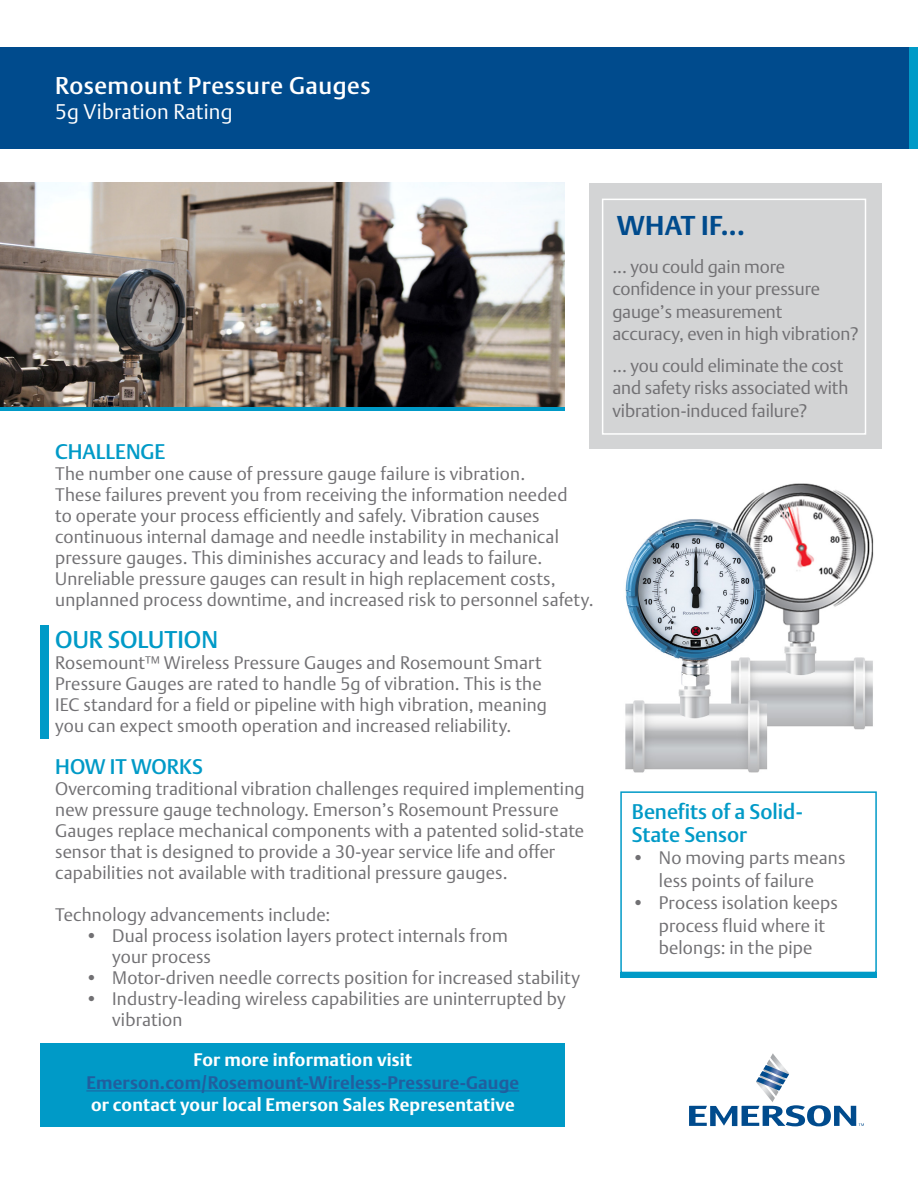
<style>
.page{position:relative;width:918px;height:1188px;background:#fff}
.page>*{position:absolute;margin:0;border:0;box-sizing:border-box;transform-origin:0 0}
.t1{font:700 27px "DTL Argo T";letter-spacing:.01em;color:#004b8d}
.t2{font:24px "DTL Argo T Medium";letter-spacing:.025em;color:#fff}
.t3{font:500 24px "DTL Argo T";color:#009ac7}
.t4{font:500 21px/22.5px "DTL Argo T";color:#009ac7}
.t5{font:300 21px "DTL Argo T";letter-spacing:.01em;color:#fff}
.t6{font:18px/21px "DTL Argo T Light";letter-spacing:.01em;color:#717073}
.t7{font:300 18px/22.5px "DTL Argo T";letter-spacing:-.005em;color:#717073}
.t8{font:700 18px/22.5px "DTL Argo T";letter-spacing:.01em;color:#215e9e}
.t9{font:700 18px "DTL Argo T";letter-spacing:.01em;color:#fff}
.s1{color:#fff}
.s2{font-family:"DTL Argo ST";color:#fff}
</style>
<div class="page">
<div style="left:40px;top:625px;width:9px;height:114px;background:#009ac7"></div>
<div style="left:40px;top:1043px;width:525px;height:83px;background:#009ac7"></div>
<hr style="left:86px;top:1091px;width:433px;height:1px;background:#215e9e">
<svg style="left:689px;top:1053px;width:175px;height:73px"></svg>
<div style="left:620px;top:791px;width:257px;height:182px;background:#fff;border:2px solid #009ac7"></div>
<div style="left:620px;top:972px;width:257px;height:5px;background:#009ac7"></div>
<div style="left:0;top:47px;width:914px;height:102px;background:#004b8d"></div>
<div style="left:589px;top:183px;width:293px;height:265px;background:#d3d4d5"></div>
<div style="left:602px;top:199px;width:264px;height:236px;border:2px solid #fff"></div>
<div style="left:0;top:406px;width:565px;height:5px;background:#009ac7"></div>
<div style="left:910px;top:47px;width:8px;height:102px;background:#009ac7"></div>
<img style="left:0;top:183px;width:565px;height:223px">
<img style="left:625px;top:483px;width:249px;height:290px">
<h2 class="t2" style="left:55px;top:71px;width:317px">Rosemount Pressure Gauges</h2>
<p class="t5" style="left:55px;top:99px;width:179px">5g Vibration Rating</p>
<p class="t4" style="left:55px;top:440px;width:112px">CHALLENGE</p>
<p class="t6" style="left:55px;top:463px;width:540px">The number one cause of pressure gauge failure is vibration.<br>These failures prevent you from receiving the information needed<br>to operate your process efficiently and safely. Vibration causes continuous internal damage and needle instability in mechanical pressure gauges. This diminishes accuracy and leads to failure.<br>Unreliable pressure gauges can result in high replacement costs, unplanned process downtime, and increased risk to personnel safety.</p>
<h2 class="t3" style="left:55px;top:625px;width:164px">OUR SOLUTION</h2>
<p class="t6" style="left:55px;top:652px;width:493px">Rosemount™ Wireless Pressure Gauges and Rosemount Smart Pressure Gauges are rated to handle 5g of vibration. This is the IEC standard for a field or pipeline with high vibration, meaning you can expect smooth operation and increased reliability.</p>
<p class="t4" style="left:55px;top:755px;width:149px">HOW IT WORKS</p>
<p class="t6" style="left:55px;top:778px;width:531px">Overcoming traditional vibration challenges required implementing new pressure gauge technology. Emerson’s Rosemount Pressure Gauges replace mechanical components with a patented solid-state sensor that is designed to provide a 30-year service life and offer capabilities not available with traditional pressure gauges.</p>
<p class="t6" style="left:55px;top:904px;width:277px">Technology advancements include:</p>
<p class="t6" style="left:112px;top:925px;width:397px;text-indent:-27px">• Dual process isolation layers protect internals from your process</p>
<p class="t6" style="left:85px;top:967px;width:496px">• Motor-driven needle corrects position for increased stability</p>
<p class="t6" style="left:112px;top:988px;width:455px;text-indent:-27px">• Industry-leading wireless capabilities are uninterrupted by vibration</p>
<p class="t9" style="left:194px;top:1049px;width:220px">For more information visit</p>
<p class="t8" style="left:86px;top:1071px;width:434px">Emerson.com/Rosemount-Wireless-Pressure-Gauge <span class="s1">or contact your local Emerson Sales</span> <span class="s2">Representative</span></p>
<h1 class="t1" style="left:617px;top:209px;width:130px">WHAT IF...</h1>
<p class="t7" style="left:612px;top:255px;width:248px">... you could gain more confidence in your pressure gauge’s measurement<br>accuracy, even in high vibration?</p>
<p class="t7" style="left:612px;top:354px;width:237px">... you could eliminate the cost and safety risks associated with vibration-induced failure?</p>
<p class="t4" style="left:632px;top:801px;width:172px">Benefits of a Solid-<br>State Sensor</p>
<p class="t6" style="left:632px;top:847px;width:215px;line-height:22.5px;text-align:center">• No moving parts means less points of failure</p>
<p class="t6" style="left:659px;top:892px;width:180px;line-height:22.5px;text-indent:-27px">• Process isolation keeps process fluid where it belongs: in the pipe</p>
</div>
